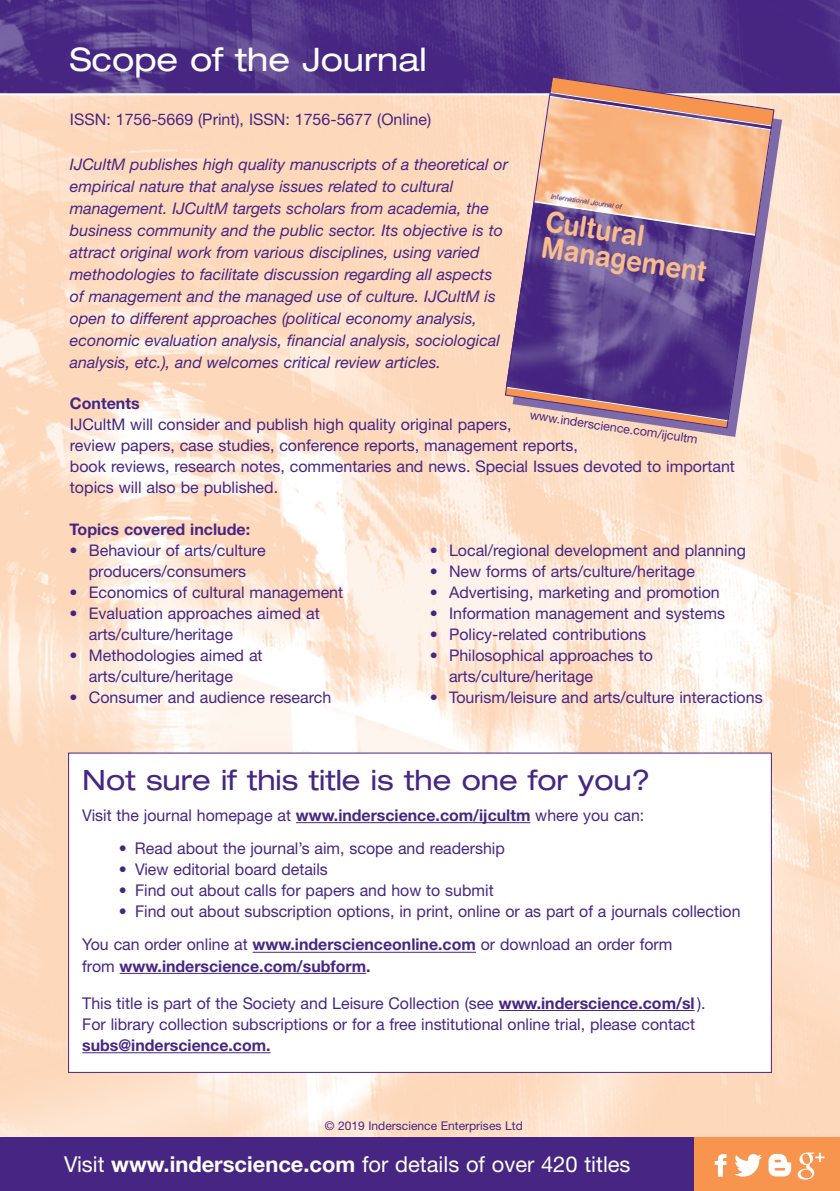
<style>
.page{position:relative;width:840px;height:1191px;background:#fff}
.page>*{position:absolute;margin:0;border:0;box-sizing:border-box;transform-origin:0 0}
.t1{font:expanded 32.4px "Helvetica Neue";color:#fff}
.t2{font:700 28.6px/25.8px "Helvetica Rounded";color:#fbbc8b;scale:.9 1}
.t3{font:expanded 28px "Helvetica Neue";color:#472683}
.t4{font:21.8px "Helvetica Neue";color:#fff}
.t5{font:16.2px/33.2px "Helvetica Neue";color:#472683}
.t6{font:700 16.2px "Helvetica Neue";color:#472683}
.t7{font:16px/21px "Helvetica Neue";color:#472683}
.t8{font:italic 16px/22px "Helvetica Neue";color:#472683}
.t9{font:700 16px "Helvetica Neue";color:#472683}
.t10{font:12.4px "Helvetica Neue";color:#472683}
.t11{font:12px "Helvetica Neue";color:#472683}
.t12{font:italic 7px "Helvetica Neue";color:#472683}
.s1{font-weight:700}
.s2{font-weight:400}
</style>
<div class="page">
<img style="left:0;top:95px;width:839px;height:1042px">
<img style="left:0;top:0;width:839px;height:93px">
<div style="left:0;top:1137px;width:694px;height:54px;background:#472683"></div>
<div style="left:694px;top:1137px;width:145px;height:54px;background:#f7944d"></div>
<div style="left:69px;top:753px;width:701px;height:319px;background:#fff"></div>
<hr style="left:296px;top:822px;width:234px;height:1px;background:#472683">
<hr style="left:252px;top:952px;width:223px;height:1px;background:#472683">
<hr style="left:119px;top:973px;width:247px;height:1px;background:#472683">
<hr style="left:498px;top:1010px;width:196px;height:1px;background:#472683">
<hr style="left:82px;top:1052px;width:188px;height:1px;background:#472683">
<svg style="left:714px;top:1154px;width:12px;height:22px"></svg>
<svg style="left:734px;top:1154px;width:27px;height:22px"></svg>
<svg style="left:768px;top:1153px;width:22px;height:23px"></svg>
<svg style="left:797px;top:1152px;width:27px;height:27px"></svg>
<svg style="left:512px;top:87px;width:269px;height:350px;background:#efd4c8"></svg>
<svg style="left:504px;top:76px;width:270px;height:353px;background:#a68097"></svg>
<h1 class="t1" style="left:70px;top:48px;width:358px">Scope of the Journal</h1>
<p class="t7" style="left:70px;top:110px;width:362px">ISSN: 1756-5669 (Print), ISSN: 1756-5677 (Online)</p>
<p class="t8" style="left:70px;top:154px;width:439px">IJCultM publishes high quality manuscripts of a theoretical or empirical nature that analyse issues related to cultural management. IJCultM targets scholars from academia, the business community and the public sector. Its objective is to attract original work from various disciplines, using varied methodologies to facilitate discussion regarding all aspects of management and the managed use of culture. IJCultM is open to different approaches (political economy analysis, economic evaluation analysis, financial analysis, sociological analysis, etc.), and welcomes critical review articles.</p>
<p class="t9" style="left:70px;top:397px;width:71px">Contents</p>
<p class="t7" style="left:70px;top:415px;width:666px">IJCultM will consider and publish high quality original papers,<br>review papers, case studies, conference reports, management reports,<br>book reviews, research notes, commentaries and news. Special Issues devoted to important topics will also be published.</p>
<p class="t12" style="left:551px;top:193px;width:73px;rotate:9deg">International Journal of</p>
<h2 class="t2" style="left:547px;top:210px;width:187px;rotate:9deg">Cultural<br>Management</h2>
<p class="t10" style="left:530px;top:411px;width:171px;rotate:8deg">www.inderscience.com/ijcultm</p>
<p class="t9" style="left:70px;top:523px;width:182px">Topics covered include:</p>
<p class="t7" style="left:70px;top:541px;width:197px;text-align:center">• Behaviour of arts/culture producers/consumers</p>
<p class="t7" style="left:70px;top:583px;width:275px">• Economics of cultural management</p>
<p class="t7" style="left:89px;top:604px;width:232px;text-indent:-19px">• Evaluation approaches aimed at arts/culture/heritage</p>
<p class="t7" style="left:89px;top:646px;width:175px;text-indent:-19px">• Methodologies aimed at arts/culture/heritage</p>
<p class="t7" style="left:70px;top:688px;width:263px">• Consumer and audience research</p>
<p class="t7" style="left:429px;top:541px;width:317px">• Local/regional development and planning</p>
<p class="t7" style="left:429px;top:562px;width:266px">• New forms of arts/culture/heritage</p>
<p class="t7" style="left:429px;top:583px;width:291px">• Advertising, marketing and promotion</p>
<p class="t7" style="left:429px;top:604px;width:297px">• Information management and systems</p>
<p class="t7" style="left:429px;top:625px;width:218px">• Policy-related contributions</p>
<p class="t7" style="left:449px;top:646px;width:205px;text-indent:-19px">• Philosophical approaches to arts/culture/heritage</p>
<p class="t7" style="left:429px;top:688px;width:334px">• Tourism/leisure and arts/culture interactions</p>
<h3 class="t3" style="left:82px;top:769px;width:569px">Not sure if this title is the one for you?</h3>
<p class="t5" style="left:82px;top:800px;width:563px">Visit the journal homepage at <span class="s1">www.inderscience.com/ijcultm</span> where you can:</p>
<p class="t5" style="left:119px;top:833px;width:387px">• Read about the journal’s aim, scope and readership</p>
<p class="t5" style="left:119px;top:854px;width:210px">• View editorial board details</p>
<p class="t5" style="left:119px;top:875px;width:376px">• Find out about calls for papers and how to submit</p>
<p class="t5" style="left:82px;top:896px;width:659px;text-indent:37px">• Find out about subscription options, in print, online or as part of a journals collection<br>You can order online at <span class="s1">www.inderscienceonline.com</span> or download an order form</p>
<p class="t6" style="left:82px;top:960px;width:290px"><span class="s2">from</span> www.inderscience.com/subform.</p>
<p class="t5" style="left:82px;top:994px;width:624px;line-height:21.2px">This title is part of the Society and Leisure Collection (see <span class="s1">www.inderscience.com/sl</span> ).<br>For library collection subscriptions or for a free institutional online trial, please contact</p>
<p class="t6" style="left:82px;top:1039px;width:190px">subs@inderscience.com.</p>
<p class="t11" style="left:324px;top:1121px;width:199px">© 2019 Inderscience Enterprises Ltd</p>
<h3 class="t4" style="left:64px;top:1156px;width:567px">Visit <span class="s1">www.inderscience.com</span> for details of over 420 titles</h3>
</div>
